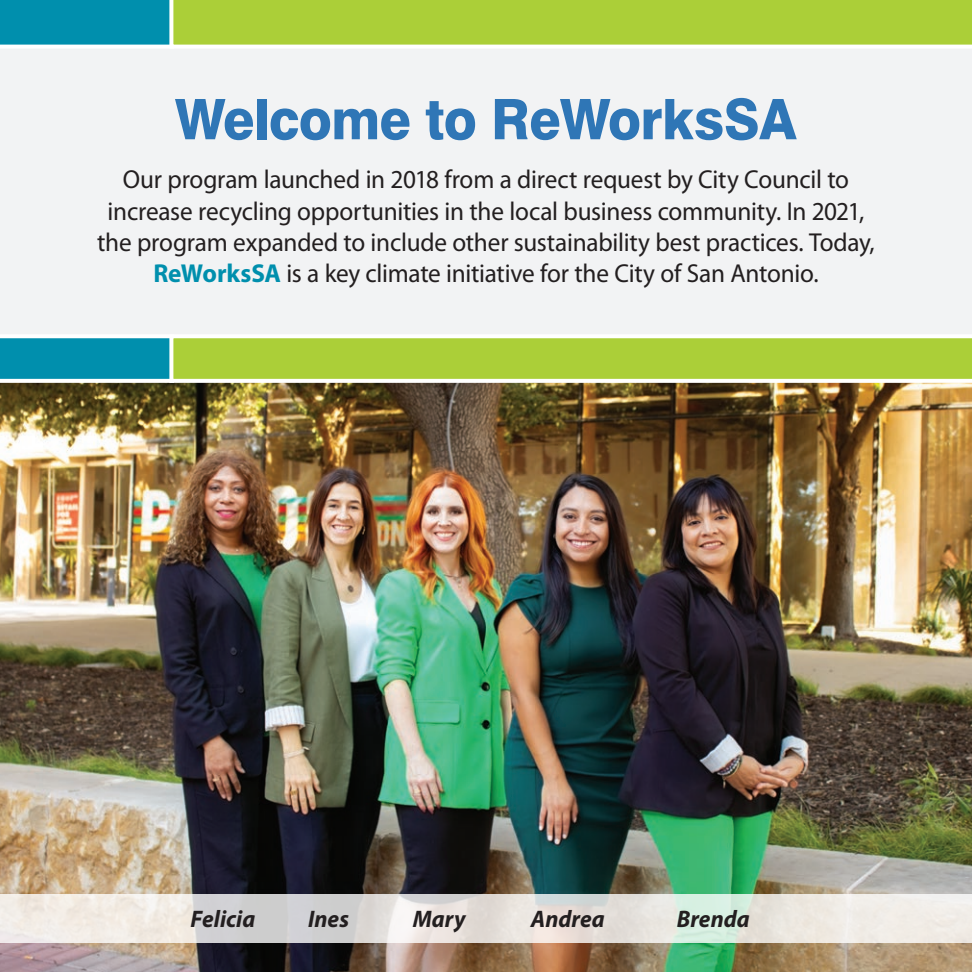
<style>
.page{position:relative;width:972px;height:972px;background:#fff}
.page>*{position:absolute;margin:0;border:0;box-sizing:border-box;transform-origin:0 0}
.t1{font:800 56px "Swiss 721 BT";letter-spacing:-.01em;color:#2f76b6;scale:.94 1}
.t2{font:26px/31.2px "Myriad Pro";letter-spacing:-.01em;color:#231f20;text-align:center}
.t3{font:italic 700 24px "Myriad Pro";color:#231f20}
.s1{font-weight:700;color:#008fad}
</style>
<div class="page">
<div style="left:0;top:25px;width:972px;height:329px;background:#f2f3f4"></div>
<img style="left:0;top:383px;width:972px;height:589px">
<svg style="left:0;top:0;width:169px;height:48px;background:#1296b2"></svg>
<svg style="left:169px;top:0;width:803px;height:48px;background:#b1d247"></svg>
<svg style="left:0;top:335px;width:169px;height:48px;background:#269fb8"></svg>
<svg style="left:169px;top:334px;width:803px;height:49px;background:#b9d65a"></svg>
<svg style="left:0;top:894px;width:972px;height:49px;background:#e5e3de"></svg>
<h1 class="t1" style="left:175px;top:85px;width:663px">Welcome to ReWorksSA</h1>
<p class="t2" style="left:97px;top:164px;width:779px">Our program launched in 2018 from a direct request by City Council to increase recycling opportunities in the local business community. In 2021, the program expanded to include other sustainability best practices. Today, <span class="s1">ReWorksSA</span> is a key climate initiative for the City of San Antonio.</p>
<p class="t3" style="left:191px;top:904px;width:66px">Felicia</p>
<p class="t3" style="left:308px;top:904px;width:42px">Ines</p>
<p class="t3" style="left:413px;top:904px;width:54px">Mary</p>
<p class="t3" style="left:531px;top:904px;width:75px">Andrea</p>
<p class="t3" style="left:677px;top:904px;width:74px">Brenda</p>
</div>
